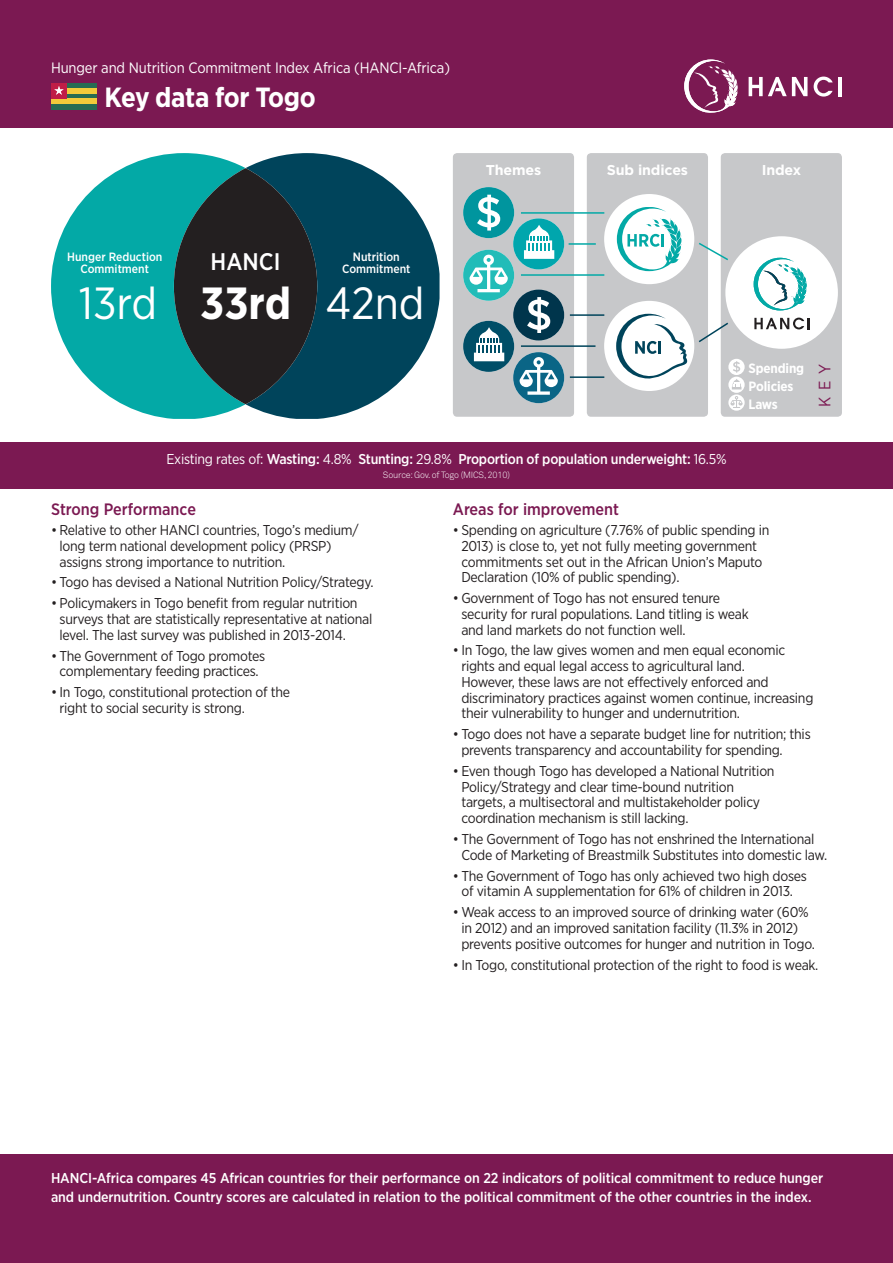
<style>
.page{position:relative;width:893px;height:1263px;background:#fff}
.page>*{position:absolute;margin:0;border:0;box-sizing:border-box;transform-origin:0 0}
.t1{font:45px "Gotham Narrow";color:#fff}
.t2{font:700 45px "Gotham Narrow";color:#fff}
.t3{font:700 27.75px "Gotham Narrow";letter-spacing:-.015em;color:#fff}
.t4{font:500 24px "Gotham Narrow";color:#fff}
.Heading{font:500 16.5px "Gotham Narrow";color:#7b1952}
.t5{font:16.5px "Gotham Narrow";color:#7b1952}
.t6{font:15px "Gotham Narrow";letter-spacing:-.01em;color:#fff}
.t7{font:14.25px/15.8px "Gotham Narrow";letter-spacing:-.02em;color:#231f20}
.t8{font:500 14.25px/18.8px "Gotham Narrow";letter-spacing:-.005em;color:#fff}
.t9{font:700 14.25px "Gotham";letter-spacing:-.01em;color:#fff}
.t10{font:700 13.5px "Gotham Narrow";letter-spacing:-.01em;color:#fff}
.t11{font:500 12px/12px "Gotham Narrow";color:#fff;text-align:center}
.t12{font:300 9px "Akkurat";letter-spacing:-.02em;color:#fff}
.s1{font-weight:400}
</style>
<div class="page">
<div style="left:721px;top:153px;width:121px;height:264px;background:#c7c8ca;border-radius:4px"></div>
<div style="left:587px;top:153px;width:121px;height:264px;background:#c7c8ca;border-radius:4px"></div>
<div style="left:453px;top:153px;width:121px;height:264px;background:#c7c8ca;border-radius:4px"></div>
<div style="left:725px;top:236px;width:113px;height:113px;background:#fff;border-radius:50%"></div>
<svg style="left:754px;top:318px;width:56px;height:11px"></svg>
<svg style="left:754px;top:258px;width:53px;height:52px"></svg>
<svg style="left:463px;top:187px;width:101px;height:216px"></svg>
<svg style="left:698px;top:321px;width:30px;height:23px"></svg>
<svg style="left:699px;top:241px;width:29px;height:21px"></svg>
<div style="left:604px;top:301px;width:90px;height:90px;background:#fff;border-radius:50%"></div>
<svg style="left:616px;top:314px;width:71px;height:65px"></svg>
<div style="left:604px;top:194px;width:90px;height:90px;background:#fff;border-radius:50%"></div>
<svg style="left:617px;top:207px;width:65px;height:64px"></svg>
<hr style="left:569px;top:243px;width:27px;height:2px;background:#03a9a6">
<hr style="left:570px;top:376px;width:34px;height:2px;background:#00445b">
<hr style="left:570px;top:314px;width:34px;height:2px;background:#00445b">
<hr style="left:521px;top:345px;width:74px;height:2px;background:#00445b">
<hr style="left:521px;top:274px;width:83px;height:2px;background:#03a9a6">
<hr style="left:521px;top:212px;width:83px;height:2px;background:#03a9a6">
<svg style="left:728px;top:359px;width:17px;height:52px"></svg>
<div style="left:0;top:1154px;width:893px;height:109px;background:#7b1952"></div>
<div style="left:0;top:442px;width:893px;height:47px;background:#7b1952"></div>
<div style="left:0;top:0;width:893px;height:128px;background:#7b1952"></div>
<svg style="left:51px;top:153px;width:195px;height:266px;fill:#03a9a6"></svg>
<svg style="left:246px;top:153px;width:194px;height:266px;fill:#00445b"></svg>
<svg style="left:174px;top:168px;width:143px;height:236px;background:#1a383c"></svg>
<svg style="left:814px;top:77px;width:19px;height:20px"></svg>
<hr style="left:838px;top:77px;width:4px;height:19px;background:#fff">
<svg style="left:749px;top:77px;width:58px;height:19px"></svg>
<svg style="left:684px;top:60px;width:54px;height:53px"></svg>
<div style="left:51px;top:83px;width:45px;height:26px;background:#276c53"></div>
<div style="left:51px;top:88px;width:45px;height:5px;background:#f3ca3a"></div>
<div style="left:51px;top:99px;width:45px;height:5px;background:#f3ca3a"></div>
<div style="left:51px;top:83px;width:16px;height:16px;background:#c01d47"></div>
<svg style="left:54px;top:86px;width:10px;height:9px"></svg>
<p class="t6" style="left:51px;top:58px;width:400px">Hunger and Nutrition Commitment Index Africa (HANCI-Africa)</p>
<p class="t3" style="left:104px;top:79px;width:213px">Key data for Togo</p>
<p class="t9" style="left:486px;top:162px;width:57px">Themes</p>
<p class="t9" style="left:607px;top:162px;width:83px">Sub indices</p>
<p class="t9" style="left:762px;top:162px;width:41px">Index</p>
<p class="t11" style="left:67px;top:250px;width:97px">Hunger Reduction<br>Commitment</p>
<p class="t4" style="left:211px;top:246px;width:71px">HANCI</p>
<p class="t11" style="left:342px;top:250px;width:70px">Nutrition<br>Commitment</p>
<p class="t1" style="left:79px;top:275px;width:80px">13rd</p>
<p class="t2" style="left:200px;top:274px;width:93px">33rd</p>
<p class="t1" style="left:326px;top:275px;width:101px">42nd</p>
<p class="t8" style="left:166px;top:450px;width:562px"><span class="s1">Existing rates of:</span> Wasting: <span class="s1">4.8%</span> Stunting: <span class="s1">29.8%</span> Proportion of population underweight: <span class="s1">16.5%</span></p>
<p class="t12" style="left:383px;top:469px;width:128px">Source: Gov. of Togo (MICS, 2010)</p>
<p class="t10" style="left:748px;top:359px;width:57px">Spending</p>
<p class="t10" style="left:748px;top:377px;width:47px">Policies</p>
<p class="t10" style="left:748px;top:395px;width:31px">Laws</p>
<p class="t5" style="left:814px;top:406px;width:44px;rotate:-90deg">KEY</p>
<p class="Heading" style="left:51px;top:499px;width:146px">Strong Performance</p>
<p class="t7" style="left:60px;top:522px;width:301px;text-indent:-9px">• Relative to other HANCI countries, Togo’s medium/ long term national development policy (PRSP) assigns strong importance to nutrition.</p>
<p class="t7" style="left:51px;top:574px;width:324px">• Togo has devised a National Nutrition Policy/Strategy.</p>
<p class="t7" style="left:60px;top:595px;width:314px;text-indent:-9px">• Policymakers in Togo benefit from regular nutrition surveys that are statistically representative at national level. The last survey was published in 2013-2014.</p>
<p class="t7" style="left:51px;top:647px;width:216px;text-align:center">• The Government of Togo promotes complementary feeding practices.</p>
<p class="t7" style="left:60px;top:684px;width:232px;text-indent:-9px">• In Togo, constitutional protection of the right to social security is strong.</p>
<p class="Heading" style="left:453px;top:499px;width:168px">Areas for improvement</p>
<p class="t7" style="left:461px;top:522px;width:309px;text-indent:-9px">• Spending on agriculture (7.76% of public spending in 2013) is close to, yet not fully meeting government commitments set out in the African Union’s Maputo Declaration (10% of public spending).</p>
<p class="t7" style="left:461px;top:590px;width:289px;text-indent:-9px">• Government of Togo has not ensured tenure security for rural populations. Land titling is weak and land markets do not function well.</p>
<p class="t7" style="left:461px;top:642px;width:354px;text-indent:-9px">• In Togo, the law gives women and men equal economic rights and equal legal access to agricultural land.<br>However, these laws are not effectively enforced and discriminatory practices against women continue, increasing their vulnerability to hunger and undernutrition.</p>
<p class="t7" style="left:461px;top:726px;width:351px;text-indent:-9px">• Togo does not have a separate budget line for nutrition; this prevents transparency and accountability for spending.</p>
<p class="t7" style="left:461px;top:763px;width:315px;text-indent:-9px">• Even though Togo has developed a National Nutrition Policy/Strategy and clear time-bound nutrition targets, a multisectoral and multistakeholder policy coordination mechanism is still lacking.</p>
<p class="t7" style="left:461px;top:831px;width:367px;text-indent:-9px">• The Government of Togo has not enshrined the International<br>Code of Marketing of Breastmilk Substitutes into domestic law.</p>
<p class="t7" style="left:453px;top:867px;width:356px;text-align:center">• The Government of Togo has only achieved two high doses of vitamin A supplementation for 61% of children in 2013.</p>
<p class="t7" style="left:453px;top:904px;width:364px;text-align:center">• Weak access to an improved source of drinking water (60% in 2012) and an improved sanitation facility (11.3% in 2012) prevents positive outcomes for hunger and nutrition in Togo.</p>
<p class="t7" style="left:453px;top:956px;width:367px">• In Togo, constitutional protection of the right to food is weak.</p>
<p class="t8" style="left:51px;top:1168px;width:774px">HANCI-Africa compares 45 African countries for their performance on 22 indicators of political commitment to reduce hunger and undernutrition. Country scores are calculated in relation to the political commitment of the other countries in the index.</p>
</div>
